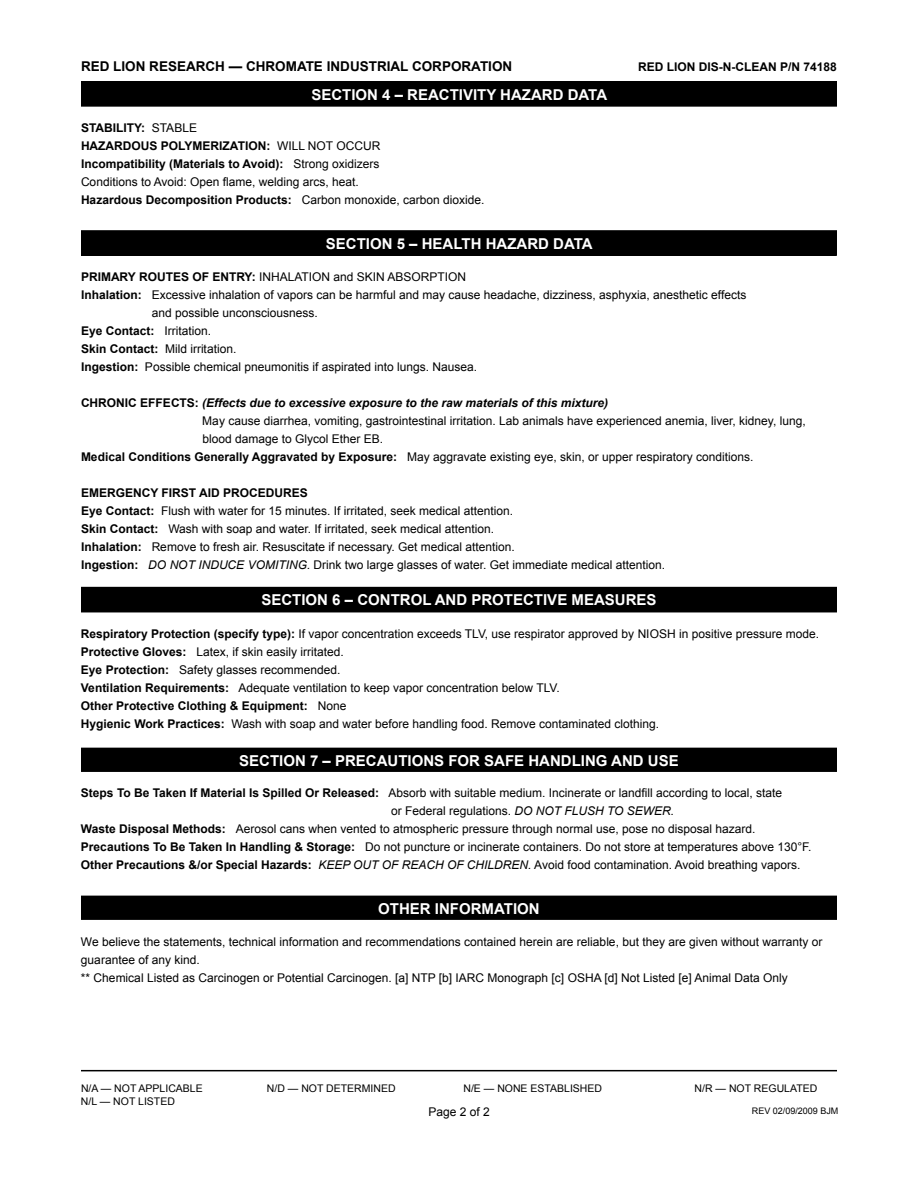
<style>
.page{position:relative;width:918px;height:1188px;background:#fff}
.page>*{position:absolute;margin:0;border:0;box-sizing:border-box;transform-origin:0 0}
.t1{font:700 15px "Arial";color:#fff}
.t2{font:700 13.5px "Arial";color:#000}
.t3{font:12px/18px "Arial";color:#000}
.t4{font:italic 700 12px "Arial";color:#000}
.t5{font:700 12px "Arial";color:#000}
.t6{font:10.5px "Arial";color:#000}
.t7{font:9px "Arial";color:#000}
.s1{font-weight:700}
.s2{font-weight:400}
.s3{font-style:normal}
.s4{font-style:italic}
</style>
<div class="page">
<hr style="left:81px;top:1070px;width:756px;height:1px;background:#000">
<div style="left:82px;top:896px;width:754px;height:23px;background:#000"></div>
<div style="left:81px;top:896px;width:756px;height:24px;border:2px solid #000"></div>
<div style="left:82px;top:748px;width:754px;height:23px;background:#000"></div>
<div style="left:81px;top:748px;width:756px;height:24px;border:2px solid #000"></div>
<div style="left:82px;top:82px;width:754px;height:24px;background:#000"></div>
<div style="left:81px;top:81px;width:756px;height:26px;border:2px solid #000"></div>
<div style="left:82px;top:231px;width:754px;height:24px;background:#000"></div>
<div style="left:81px;top:230px;width:756px;height:26px;border:2px solid #000"></div>
<div style="left:82px;top:588px;width:754px;height:24px;background:#000"></div>
<div style="left:81px;top:587px;width:756px;height:25px;border:2px solid #000"></div>
<p class="t2" style="left:81px;top:57px;width:433px">RED LION RESEARCH — CHROMATE INDUSTRIAL CORPORATION</p>
<p class="t5" style="left:638px;top:58px;width:200px">RED LION DIS-N-CLEAN P/N 74188</p>
<p class="t1" style="left:311px;top:84px;width:297px">SECTION 4 – REACTIVITY HAZARD DATA</p>
<p class="t3" style="left:81px;top:119px;width:405px"><span class="s1">STABILITY:</span> STABLE<br><span class="s1">HAZARDOUS POLYMERIZATION:</span> WILL NOT OCCUR<br><span class="s1">Incompatibility (Materials to Avoid):</span> Strong oxidizers<br>Conditions to Avoid: Open flame, welding arcs, heat.<br><span class="s1">Hazardous Decomposition Products:</span> Carbon monoxide, carbon dioxide.</p>
<p class="t1" style="left:326px;top:234px;width:268px">SECTION 5 – HEALTH HAZARD DATA</p>
<p class="t3" style="left:81px;top:268px;width:387px"><span class="s1">PRIMARY ROUTES OF ENTRY:</span> INHALATION and SKIN ABSORPTION</p>
<p class="t3" style="left:81px;top:286px;width:667px"><span class="s1">Inhalation:</span> Excessive inhalation of vapors can be harmful and may cause headache, dizziness, asphyxia, anesthetic effects</p>
<p class="t3" style="left:152px;top:304px;width:168px">and possible unconsciousness.</p>
<p class="t5" style="left:81px;top:323px;width:132px">Eye Contact: <span class="s2">Irritation.</span></p>
<p class="t3" style="left:81px;top:340px;width:157px"><span class="s1">Skin Contact:</span> Mild irritation.</p>
<p class="t3" style="left:81px;top:358px;width:398px"><span class="s1">Ingestion:</span> Possible chemical pneumonitis if aspirated into lungs. Nausea.</p>
<p class="t4" style="left:81px;top:395px;width:529px"><span class="s3">CHRONIC EFFECTS:</span> (Effects due to excessive exposure to the raw materials of this mixture)</p>
<p class="t3" style="left:202px;top:412px;width:605px">May cause diarrhea, vomiting, gastrointestinal irritation. Lab animals have experienced anemia, liver, kidney, lung,</p>
<p class="t3" style="left:202px;top:430px;width:182px">blood damage to Glycol Ether EB.</p>
<p class="t3" style="left:81px;top:448px;width:674px"><span class="s1">Medical Conditions Generally Aggravated by Exposure:</span> May aggravate existing eye, skin, or upper respiratory conditions.</p>
<p class="t3" style="left:81px;top:484px;width:586px"><span class="s1">EMERGENCY FIRST AID PROCEDURES<br>Eye Contact:</span> Flush with water for 15 minutes. If irritated, seek medical attention.<br><span class="s1">Skin Contact:</span> Wash with soap and water. If irritated, seek medical attention.<br><span class="s1">Inhalation:</span> Remove to fresh air. Resuscitate if necessary. Get medical attention.<br><span class="s1">Ingestion:</span> <span class="s4">DO NOT INDUCE VOMITING.</span> Drink two large glasses of water. Get immediate medical attention.</p>
<p class="t1" style="left:261px;top:590px;width:397px">SECTION 6 – CONTROL AND PROTECTIVE MEASURES</p>
<p class="t3" style="left:81px;top:625px;width:740px"><span class="s1">Respiratory Protection (specify type):</span> If vapor concentration exceeds TLV, use respirator approved by NIOSH in positive pressure mode.<br><span class="s1">Protective Gloves:</span> Latex, if skin easily irritated.<br><span class="s1">Eye Protection:</span> Safety glasses recommended.<br><span class="s1">Ventilation Requirements:</span> Adequate ventilation to keep vapor concentration below TLV.<br><span class="s1">Other Protective Clothing &amp; Equipment:</span> None<br><span class="s1">Hygienic Work Practices:</span> Wash with soap and water before handling food. Remove contaminated clothing.</p>
<p class="t1" style="left:239px;top:751px;width:441px">SECTION 7 – PRECAUTIONS FOR SAFE HANDLING AND USE</p>
<p class="t3" style="left:81px;top:784px;width:703px"><span class="s1">Steps To Be Taken If Material Is Spilled Or Released:</span> Absorb with suitable medium. Incinerate or landfill according to local, state</p>
<p class="t3" style="left:391px;top:802px;width:285px">or Federal regulations. <span class="s4">DO NOT FLUSH TO SEWER.</span></p>
<p class="t3" style="left:81px;top:820px;width:676px"><span class="s1">Waste Disposal Methods:</span> Aerosol cans when vented to atmospheric pressure through normal use, pose no disposal hazard.</p>
<p class="t3" style="left:81px;top:838px;width:732px"><span class="s1">Precautions To Be Taken In Handling &amp; Storage:</span> Do not puncture or incinerate containers. Do not store at temperatures above 130°F.</p>
<p class="t3" style="left:81px;top:856px;width:721px"><span class="s1">Other Precautions &amp;/or Special Hazards:</span> <span class="s4">KEEP OUT OF REACH OF CHILDREN.</span> Avoid food contamination. Avoid breathing vapors.</p>
<p class="t1" style="left:378px;top:899px;width:163px">OTHER INFORMATION</p>
<p class="t3" style="left:81px;top:933px;width:743px">We believe the statements, technical information and recommendations contained herein are reliable, but they are given without warranty or guarantee of any kind.<br>** Chemical Listed as Carcinogen or Potential Carcinogen. [a] NTP [b] IARC Monograph [c] OSHA [d] Not Listed [e] Animal Data Only</p>
<p class="t6" style="left:81px;top:1082px;width:123px">N/A — NOT APPLICABLE</p>
<p class="t6" style="left:267px;top:1082px;width:130px">N/D — NOT DETERMINED</p>
<p class="t6" style="left:463px;top:1082px;width:140px">N/E — NONE ESTABLISHED</p>
<p class="t6" style="left:695px;top:1082px;width:124px">N/R — NOT REGULATED</p>
<p class="t6" style="left:81px;top:1094px;width:95px">N/L — NOT LISTED</p>
<p class="t7" style="left:752px;top:1105px;width:88px">REV 02/09/2009 BJM</p>
<p class="t3" style="left:428px;top:1103px;width:63px">Page 2 of 2</p>
</div>
